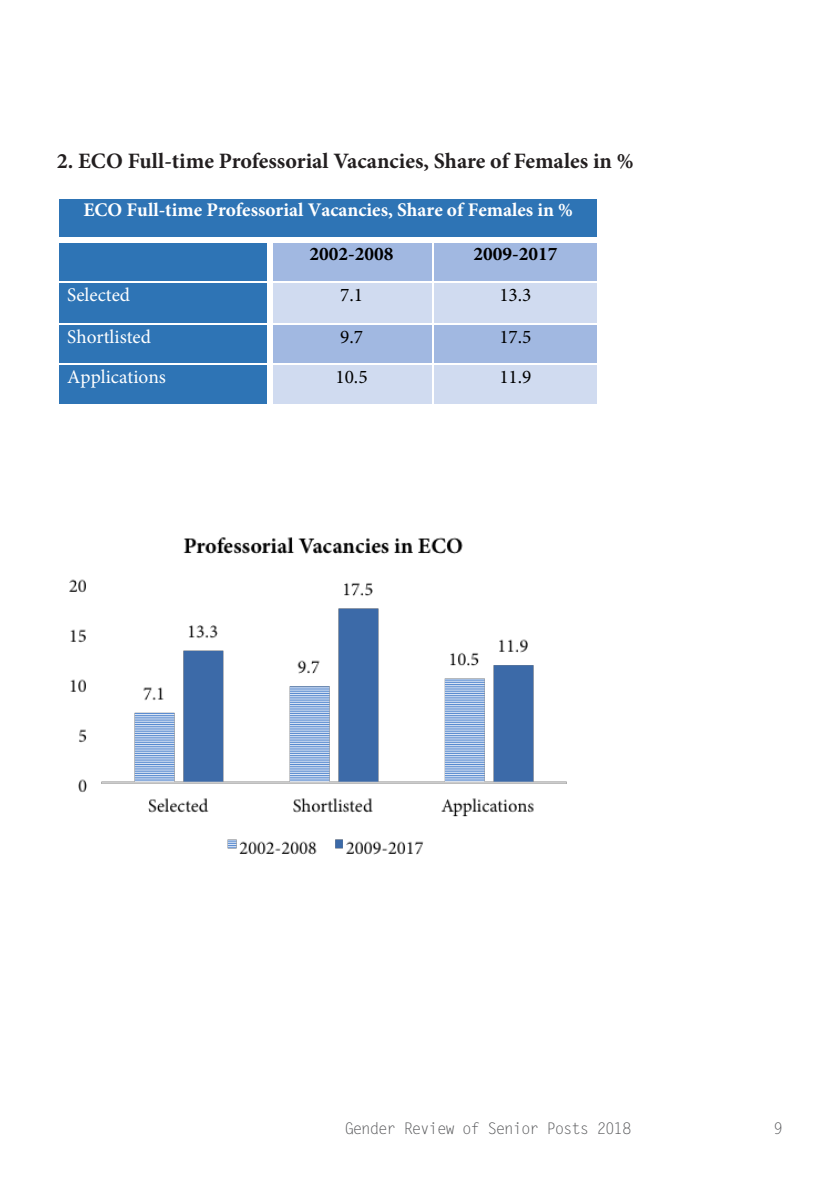
<style>
.page{position:relative;width:840px;height:1191px;background:#fff}
.page>*{position:absolute;margin:0;border:0;box-sizing:border-box;transform-origin:0 0}
.Header_2{font:700 22px "Minion Pro";color:#231f20}
.t1{font:700 19.2px "Minion Pro";color:#fff}
.t2{font:19.2px "Minion Pro";color:#fff}
.t3{font:19.2px "Minion Pro";color:#000}
.t4{font:700 19.2px "Minion Pro";color:#000}
.t5{font:16px "Letter Gothic Std";letter-spacing:-.075em;color:#57585a}
</style>
<div class="page">
<img style="left:69px;top:537px;width:498px;height:318px">
<div style="left:58px;top:199px;width:538px;height:38px;background:#2e74b5"></div>
<div style="left:58px;top:243px;width:211px;height:38px;background:#2e74b5"></div>
<div style="left:272px;top:243px;width:160px;height:38px;background:#a1b8e1"></div>
<div style="left:433px;top:243px;width:163px;height:38px;background:#a1b8e1"></div>
<div style="left:267px;top:243px;width:5px;height:38px;background:#fff"></div>
<div style="left:58px;top:283px;width:211px;height:40px;background:#2e74b5"></div>
<div style="left:270px;top:283px;width:163px;height:40px;background:#d0dbf0"></div>
<div style="left:433px;top:283px;width:163px;height:40px;background:#d0dbf0"></div>
<div style="left:267px;top:283px;width:5px;height:40px;background:#fff"></div>
<hr style="left:432px;top:283px;width:1px;height:40px;background:#fff">
<div style="left:58px;top:325px;width:211px;height:38px;background:#2e74b5"></div>
<div style="left:272px;top:325px;width:160px;height:38px;background:#a1b8e1"></div>
<div style="left:433px;top:325px;width:163px;height:38px;background:#a1b8e1"></div>
<div style="left:267px;top:325px;width:5px;height:38px;background:#fff"></div>
<div style="left:58px;top:365px;width:211px;height:39px;background:#2e74b5"></div>
<div style="left:270px;top:365px;width:163px;height:39px;background:#d0dbf0"></div>
<div style="left:433px;top:365px;width:163px;height:39px;background:#d0dbf0"></div>
<div style="left:267px;top:365px;width:5px;height:39px;background:#fff"></div>
<hr style="left:432px;top:365px;width:1px;height:39px;background:#fff">
<p class="Header_2" style="left:57px;top:145px;width:578px">2. ECO Full-time Professorial Vacancies, Share of Females in %</p>
<p class="t1" style="left:83px;top:197px;width:491px">ECO Full-time Professorial Vacancies, Share of Females in %</p>
<p class="t4" style="left:309px;top:240px;width:85px">2002-2008</p>
<p class="t4" style="left:473px;top:240px;width:85px">2009-2017</p>
<p class="t2" style="left:67px;top:281px;width:64px">Selected</p>
<p class="t3" style="left:340px;top:281px;width:24px">7.1</p>
<p class="t3" style="left:499px;top:281px;width:34px">13.3</p>
<p class="t2" style="left:67px;top:323px;width:85px">Shortlisted</p>
<p class="t3" style="left:340px;top:323px;width:24px">9.7</p>
<p class="t3" style="left:499px;top:323px;width:34px">17.5</p>
<p class="t2" style="left:67px;top:364px;width:100px">Applications</p>
<p class="t3" style="left:335px;top:364px;width:34px">10.5</p>
<p class="t3" style="left:499px;top:364px;width:34px">11.9</p>
<p class="t5" style="left:344px;top:1119px;width:288px">Gender Review of Senior Posts 2018</p>
<p class="t5" style="left:773px;top:1119px;width:11px">9</p>
</div>
